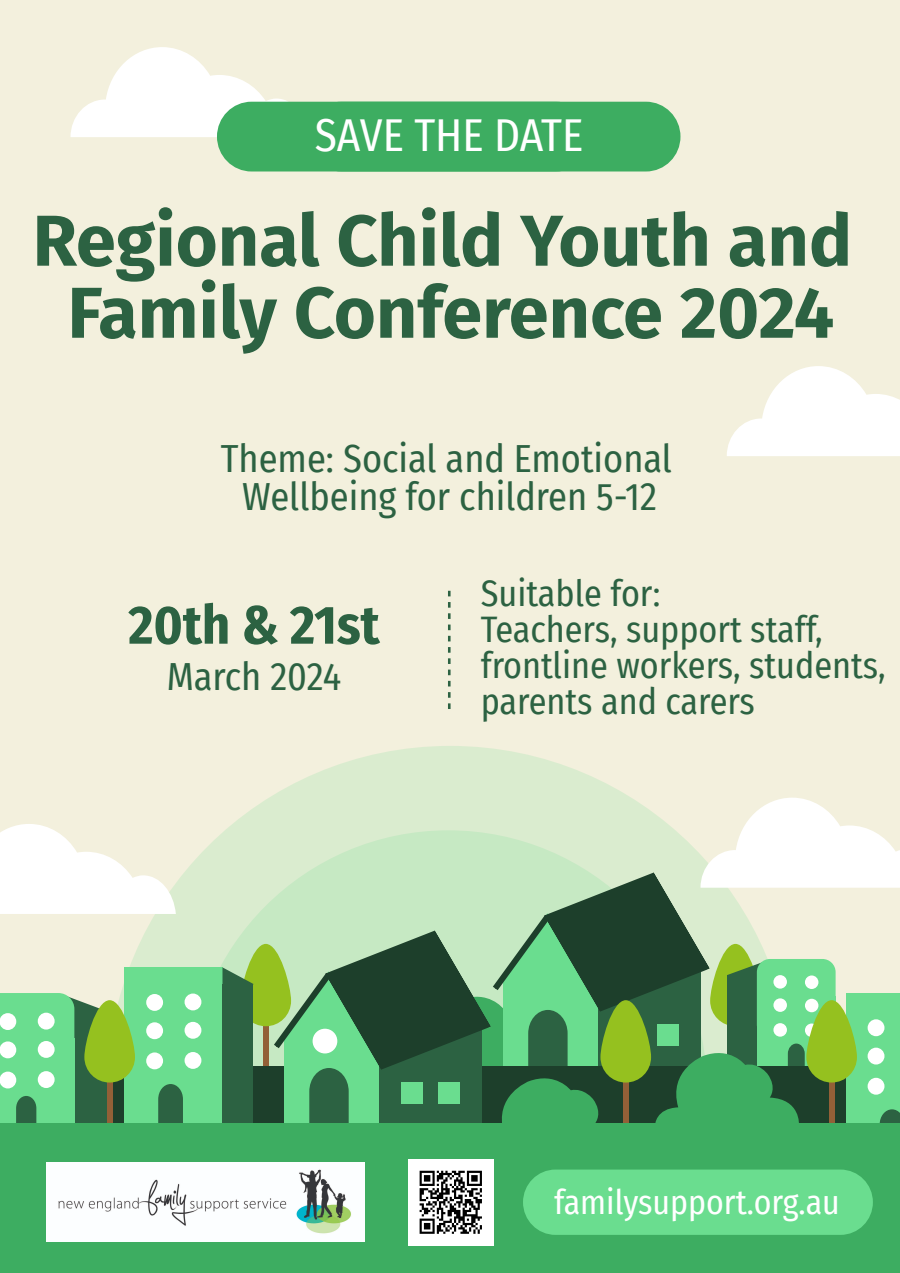
<style>
.page{position:relative;width:900px;height:1273px;background:#fff}
.page>*{position:absolute;margin:0;border:0;box-sizing:border-box;transform-origin:0 0}
.t1{font:700 72px/72px "Fira Sans";color:#2c6242;text-align:center}
.t2{font:700 54px "Fira Sans Condensed";color:#2c6242}
.t3{font:45px "Fira Sans Condensed";letter-spacing:-.005em;color:#fff}
.t4{font:38.25px/38.2px "Fira Sans Condensed";color:#2c6242;text-align:center}
.t5{font:36px/36px "Fira Sans Condensed";color:#2c6242}
.t6{font:33.75px "Fira Sans Condensed";color:#fff}
</style>
<div class="page">
<div style="left:0;top:0;width:900px;height:1272px;background:#f3f0dd"></div>
<svg style="left:107px;top:746px;width:523px;height:257px"></svg>
<svg style="left:190px;top:830px;width:78px;height:236px;fill:#daeccf"></svg>
<svg style="left:263px;top:1008px;width:6px;height:65px"></svg>
<svg style="left:240px;top:943px;width:51px;height:82px"></svg>
<div style="left:124px;top:967px;width:99px;height:156px;background:#6add8f"></div>
<div style="left:223px;top:984px;width:30px;height:139px;background:#2c6242"></div>
<svg style="left:222px;top:967px;width:32px;height:17px"></svg>
<div style="left:146px;top:993px;width:17px;height:17px;background:#fff;border-radius:50%"></div>
<div style="left:185px;top:993px;width:16px;height:17px;background:#fff;border-radius:50%"></div>
<div style="left:146px;top:1022px;width:17px;height:16px;background:#fff;border-radius:50%"></div>
<div style="left:185px;top:1021px;width:16px;height:17px;background:#fff;border-radius:50%"></div>
<div style="left:146px;top:1052px;width:17px;height:17px;background:#fff;border-radius:50%"></div>
<div style="left:185px;top:1051px;width:16px;height:17px;background:#fff;border-radius:50%"></div>
<svg style="left:158px;top:1084px;width:25px;height:39px"></svg>
<div style="left:65px;top:1012px;width:45px;height:113px;background:#2c6242"></div>
<div style="left:0;top:1038px;width:75px;height:87px;background:#6add8f"></div>
<svg style="left:0;top:992px;width:110px;height:96px"></svg>
<div style="left:38px;top:1070px;width:17px;height:17px;background:#fff;border-radius:50%"></div>
<svg style="left:16px;top:1096px;width:20px;height:27px"></svg>
<div style="left:107px;top:1064px;width:6px;height:65px;background:#936037"></div>
<svg style="left:84px;top:999px;width:51px;height:83px;fill:#95c11f"></svg>
<div style="left:0;top:1123px;width:900px;height:149px;background:#3dad61"></div>
<svg style="left:0;top:823px;width:176px;height:90px"></svg>
<svg style="left:268px;top:797px;width:632px;height:366px"></svg>
<svg style="left:70px;top:47px;width:239px;height:90px"></svg>
<svg style="left:727px;top:366px;width:173px;height:90px"></svg>
<div style="left:307px;top:102px;width:373px;height:69px;background:#3dad61;border-radius:35px"></div>
<div style="left:217px;top:102px;width:373px;height:69px;background:#3dad61;border-radius:35px"></div>
<div style="left:523px;top:1169px;width:350px;height:65px;background:#6add8f;border-radius:33px"></div>
<svg style="left:448px;top:590px;width:3px;height:118px"></svg>
<img style="left:46px;top:1162px;width:318px;height:79px">
<img style="left:408px;top:1159px;width:86px;height:85px">
<p class="t3" style="left:315px;top:109px;width:270px">SAVE THE DATE</p>
<p class="t1" style="left:33px;top:205px;width:821px">Regional Child Youth and<br>Family Conference 2024</p>
<p class="t4" style="left:221px;top:439px;width:453px">Theme: Social and Emotional<br>Wellbeing for children 5-12</p>
<p class="t2" style="left:128px;top:593px;width:253px">20th &amp; 21st</p>
<p class="t4" style="left:167px;top:657px;width:176px">March 2024</p>
<p class="t5" style="left:481px;top:575px;width:181px">Suitable for:</p>
<p class="t5" style="left:481px;top:611px;width:407px">Teachers, support staff, frontline workers, students, parents and carers</p>
<p class="t6" style="left:554px;top:1181px;width:287px">familysupport.org.au</p>
</div>
